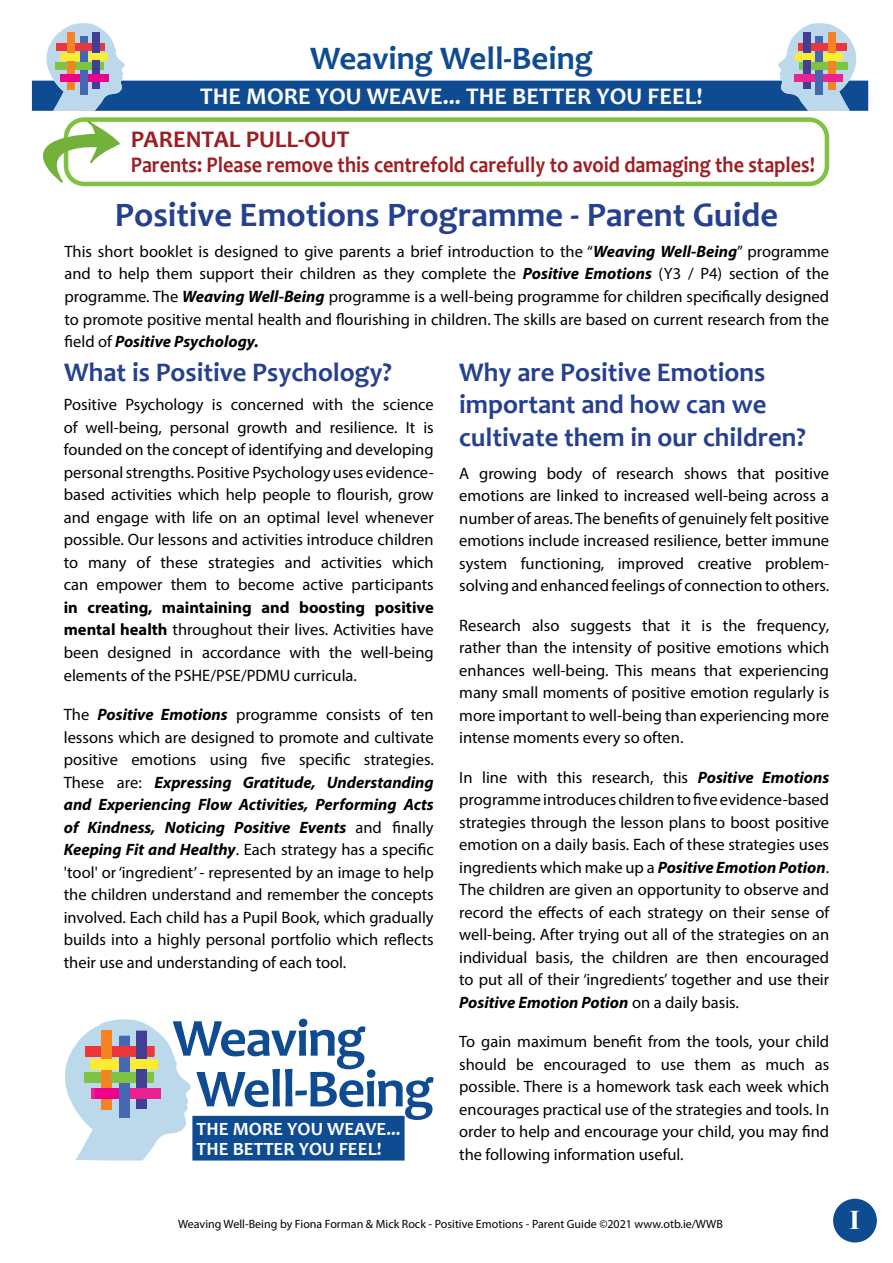
<style>
.page{position:relative;width:893px;height:1263px;background:#fff}
.page>*{position:absolute;margin:0;border:0;box-sizing:border-box;transform-origin:0 0}
.t1{font:700 54px/50.7px "Candara";letter-spacing:-.025em;color:#0f4b91}
.t2{font:700 34.5px "Candara";color:#25408f}
.t3{font:700 33px "Candara";color:#0f4b91}
.t4{font:700 27px/32.4px "Candara";color:#25408f}
.t5{font:700 27px "Times New Roman";color:#fff}
.t6{font:700 24px "Candara";color:#fff}
.t7{font:700 24px "Candara";color:#9e1d22}
.t8{font:700 22.5px "Candara";color:#9e1d22;scale:.9 1}
.t9{font:700 18.75px/20px "Candara";color:#fff}
.t10{font:16.5px/22.5px "Myriad Pro";color:#000;text-align:justify}
.t11{font:12px "Myriad Pro";color:#000}
.s1{font-weight:700;font-style:italic}
.s2{font-weight:700}
</style>
<div class="page">
<div style="left:833px;top:1199px;width:44px;height:43px;background:#0f4b91;border-radius:50%"></div>
<div style="left:32px;top:81px;width:836px;height:30px;background:#0f4b91"></div>
<svg style="left:46px;top:23px;width:79px;height:88px"></svg>
<div style="left:56px;top:43px;width:48px;height:8px;background:#ee343c"></div>
<div style="left:68px;top:32px;width:7px;height:43px;background:#f58223"></div>
<div style="left:92px;top:33px;width:7px;height:42px;background:#423e95"></div>
<div style="left:56px;top:63px;width:48px;height:7px;background:#80c342"></div>
<div style="left:68px;top:51px;width:7px;height:38px;background:#f58223"></div>
<div style="left:60px;top:53px;width:47px;height:8px;background:#f9ed32"></div>
<div style="left:80px;top:36px;width:8px;height:41px;background:#4567b0"></div>
<div style="left:79px;top:43px;width:11px;height:8px;background:#ee343c"></div>
<div style="left:92px;top:60px;width:7px;height:29px;background:#423e95"></div>
<div style="left:60px;top:74px;width:49px;height:7px;background:#ec008c"></div>
<div style="left:75px;top:63px;width:16px;height:7px;background:#80c342"></div>
<div style="left:80px;top:71px;width:8px;height:24px;background:#4567b0"></div>
<svg style="left:778px;top:23px;width:79px;height:88px"></svg>
<div style="left:798px;top:43px;width:48px;height:8px;background:#ee343c"></div>
<div style="left:828px;top:32px;width:7px;height:43px;background:#f58223"></div>
<div style="left:804px;top:33px;width:7px;height:42px;background:#423e95"></div>
<div style="left:799px;top:63px;width:48px;height:7px;background:#80c342"></div>
<div style="left:828px;top:51px;width:7px;height:38px;background:#f58223"></div>
<div style="left:796px;top:53px;width:47px;height:8px;background:#f9ed32"></div>
<div style="left:815px;top:36px;width:7px;height:41px;background:#4567b0"></div>
<div style="left:813px;top:43px;width:11px;height:8px;background:#ee343c"></div>
<div style="left:804px;top:60px;width:7px;height:29px;background:#423e95"></div>
<div style="left:794px;top:74px;width:48px;height:7px;background:#ea2390"></div>
<div style="left:812px;top:63px;width:16px;height:7px;background:#80c342"></div>
<div style="left:815px;top:71px;width:7px;height:24px;background:#4567b0"></div>
<div style="left:192px;top:1116px;width:213px;height:44px;background:#0f4b91"></div>
<svg style="left:65px;top:1019px;width:126px;height:141px"></svg>
<div style="left:85px;top:1046px;width:69px;height:10px;background:#ee353c"></div>
<div style="left:101px;top:1030px;width:10px;height:60px;background:#f58223"></div>
<div style="left:136px;top:1031px;width:11px;height:58px;background:#423e95"></div>
<div style="left:84px;top:1073px;width:69px;height:10px;background:#80c342"></div>
<div style="left:101px;top:1056px;width:10px;height:53px;background:#f58223"></div>
<div style="left:91px;top:1060px;width:67px;height:10px;background:#faed31"></div>
<div style="left:120px;top:1036px;width:10px;height:56px;background:#4667b1"></div>
<div style="left:117px;top:1046px;width:16px;height:10px;background:#ee353c"></div>
<div style="left:136px;top:1069px;width:11px;height:40px;background:#423e95"></div>
<div style="left:91px;top:1088px;width:70px;height:10px;background:#e9208f"></div>
<div style="left:111px;top:1073px;width:23px;height:10px;background:#80c342"></div>
<div style="left:120px;top:1084px;width:10px;height:33px;background:#4667b1"></div>
<div style="left:96px;top:1088px;width:23px;height:10px;background:#ec008c"></div>
<div style="left:64px;top:117px;width:765px;height:69px;border:4px solid #80c342;border-radius:18px"></div>
<svg style="left:43px;top:122px;width:78px;height:61px"></svg>
<h3 class="t3" style="left:310px;top:38px;width:284px">Weaving Well-Being</h3>
<h3 class="t6" style="left:200px;top:81px;width:504px">THE MORE YOU WEAVE... THE BETTER YOU FEEL!</h3>
<h3 class="t7" style="left:131px;top:124px;width:220px">PARENTAL PULL-OUT</h3>
<h3 class="t8" style="left:131px;top:151px;width:761px">Parents: Please remove this centrefold carefully to avoid damaging the staples!</h3>
<h2 class="t2" style="left:115px;top:193px;width:665px">Positive Emotions Programme - Parent Guide</h2>
<p class="t10" style="left:65px;top:240px;width:766px">This short booklet is designed to give parents a brief introduction to the “<span class="s1">Weaving Well-Being</span>” programme and to help them support their children as they complete the <span class="s1">Positive Emotions</span> (Y3 / P4) section of the programme. The <span class="s1">Weaving Well-Being</span> programme is a well-being programme for children specifically designed to promote positive mental health and flourishing in children. The skills are based on current research from the field of <span class="s1">Positive Psychology.</span></p>
<h3 class="t4" style="left:64px;top:356px;width:329px">What is Positive Psychology?</h3>
<h3 class="t4" style="left:459px;top:356px;width:348px">Why are Positive Emotions important and how can we cultivate them in our children?</h3>
<p class="t10" style="left:64px;top:393px;width:371px">Positive Psychology is concerned with the science of well-being, personal growth and resilience. It is founded on the concept of identifying and developing personal strengths. Positive Psychology uses evidence&shy;based activities which help people to flourish, grow and engage with life on an optimal level whenever possible. Our lessons and activities introduce children to many of these strategies and activities which can empower them to become active participants</p>
<p class="t10" style="left:64px;top:596px;width:371px"><span class="s2">in creating, maintaining and boosting positive mental health</span> throughout their lives. Activities have been designed in accordance with the well-being elements of the PSHE/PSE/PDMU curricula.</p>
<p class="t10" style="left:64px;top:703px;width:371px">The <span class="s1">Positive Emotions</span> programme consists of ten lessons which are designed to promote and cultivate positive emotions using five specific strategies.<br>These are: <span class="s1">Expressing Gratitude, Understanding and Experiencing Flow Activities, Performing Acts of Kindness, Noticing Positive Events</span> and finally <span class="s1">Keeping Fit and Healthy</span>. Each strategy has a specific 'tool' or ‘ingredient’ - represented by an image to help the children understand and remember the concepts involved. Each child has a Pupil Book, which gradually builds into a highly personal portfolio which reflects their use and understanding of each tool.</p>
<p class="t10" style="left:459px;top:461px;width:371px">A growing body of research shows that positive emotions are linked to increased well-being across a number of areas. The benefits of genuinely felt positive emotions include increased resilience, better immune system functioning, improved creative problem&shy;solving and enhanced feelings of connection to others.</p>
<p class="t10" style="left:459px;top:613px;width:371px">Research also suggests that it is the frequency, rather than the intensity of positive emotions which enhances well-being. This means that experiencing many small moments of positive emotion regularly is more important to well-being than experiencing more intense moments every so often.</p>
<p class="t10" style="left:459px;top:766px;width:371px">In line with this research, this <span class="s1">Positive Emotions </span>programme introduces children to five evidence-based strategies through the lesson plans to boost positive emotion on a daily basis. Each of these strategies uses ingredients which make up a <span class="s1">Positive Emotion Potion</span>.<br>The children are given an opportunity to observe and record the effects of each strategy on their sense of well-being. After trying out all of the strategies on an individual basis, the children are then encouraged to put all of their ‘ingredients’ together and use their <span class="s1">Positive Emotion Potion</span> on a daily basis.</p>
<p class="t10" style="left:459px;top:1030px;width:371px">To gain maximum benefit from the tools, your child should be encouraged to use them as much as possible. There is a homework task each week which encourages practical use of the strategies and tools. In order to help and encourage your child, you may find the following information useful.</p>
<h1 class="t1" style="left:196px;top:1012px;width:239px;text-indent:-24px">Weaving<br>Well-Being</h1>
<p class="t9" style="left:197px;top:1118px;width:206px">THE MORE YOU WEAVE...<br>THE BETTER YOU FEEL!</p>
<p class="t11" style="left:178px;top:1217px;width:546px">Weaving Well-Being by Fiona Forman &amp; Mick Rock - Positive Emotions - Parent Guide ©2021 www.otb.ie/WWB</p>
<h3 class="t5" style="left:849px;top:1200px;width:12px">I</h3>
</div>
